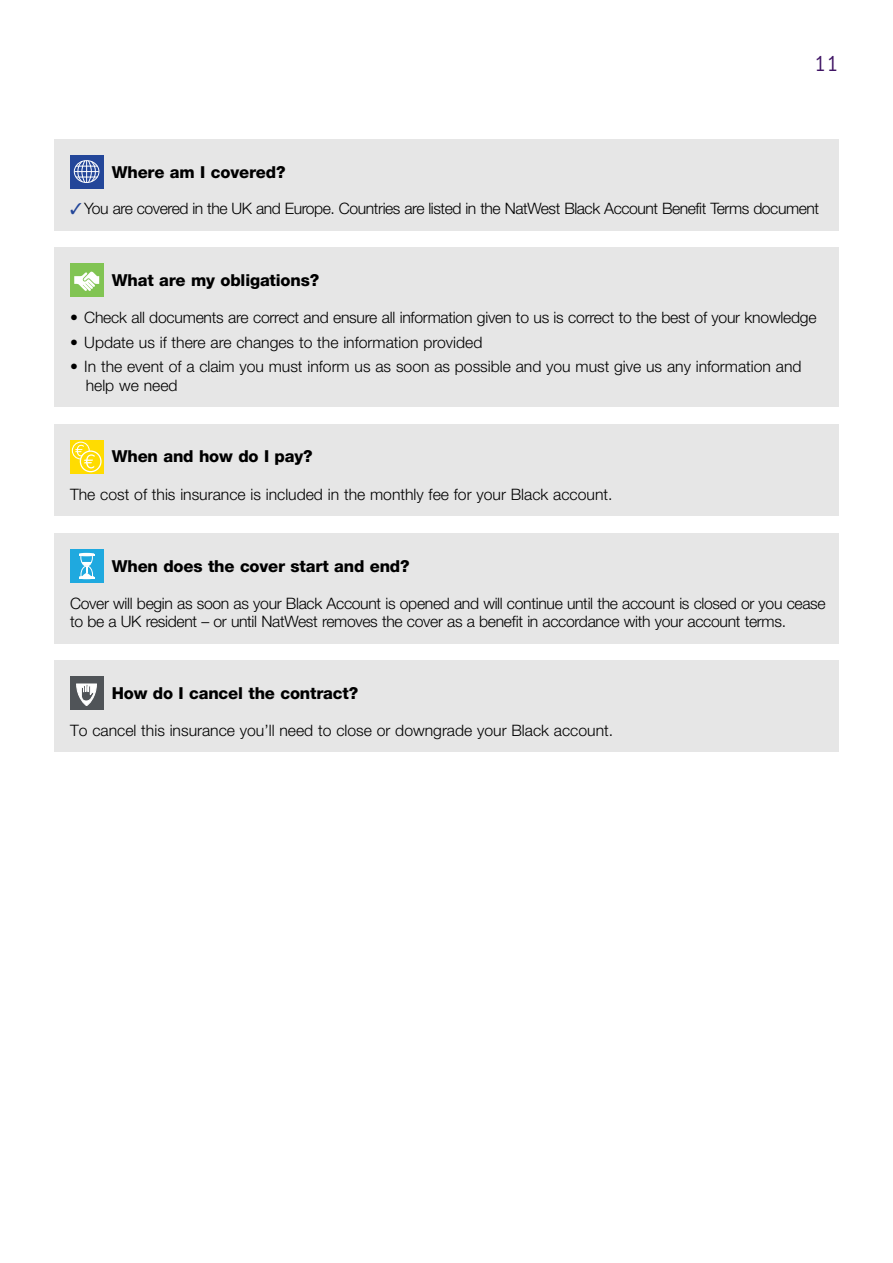
<style>
.page{position:relative;width:893px;height:1263px;background:#fff}
.page>*{position:absolute;margin:0;border:0;box-sizing:border-box;transform-origin:0 0}
.t1{font:300 22.35px "RN House Sans";color:#3f1464}
.t2{font:800 16.5px "Helvetica Neue";letter-spacing:-.01em;color:#000}
.t3{font:300 15.75px/18.9px "Helvetica Neue";letter-spacing:-.015em;color:#000}
.s1{color:#234699}
</style>
<div class="page">
<div style="left:54px;top:139px;width:785px;height:91px;background:#e6e6e6"></div>
<div style="left:70px;top:155px;width:33px;height:33px;background:#234699"></div>
<svg style="left:73px;top:160px;width:27px;height:23px"></svg>
<div style="left:54px;top:247px;width:785px;height:160px;background:#e6e6e6"></div>
<div style="left:70px;top:263px;width:33px;height:34px;background:#81c453"></div>
<svg style="left:74px;top:271px;width:25px;height:20px"></svg>
<div style="left:54px;top:424px;width:785px;height:92px;background:#e6e6e6"></div>
<div style="left:70px;top:440px;width:33px;height:33px;background:#ffdc01"></div>
<svg style="left:72px;top:442px;width:17px;height:17px"></svg>
<div style="left:72px;top:442px;width:18px;height:17px;border:1px solid #fff;border-radius:50%"></div>
<svg style="left:80px;top:451px;width:21px;height:21px"></svg>
<div style="left:80px;top:450px;width:22px;height:22px;border:1px solid #fff;border-radius:50%"></div>
<svg style="left:75px;top:445px;width:20px;height:23px"></svg>
<div style="left:54px;top:533px;width:785px;height:110px;background:#e6e6e6"></div>
<div style="left:70px;top:549px;width:33px;height:33px;background:#1fa9df"></div>
<svg style="left:79px;top:553px;width:15px;height:26px"></svg>
<div style="left:54px;top:660px;width:785px;height:92px;background:#e6e6e6"></div>
<div style="left:70px;top:676px;width:33px;height:34px;background:#505458"></div>
<svg style="left:76px;top:683px;width:21px;height:23px"></svg>
<p class="t2" style="left:112px;top:162px;width:175px">Where am I covered?</p>
<h1 class="t1" style="left:814px;top:49px;width:26px">11</h1>
<p class="t3" style="left:70px;top:199px;width:750px"><span class="s1">✓</span> You are covered in the UK and Europe. Countries are listed in the NatWest Black Account Benefit Terms document</p>
<p class="t2" style="left:112px;top:271px;width:209px">What are my obligations?</p>
<p class="t3" style="left:70px;top:308px;width:748px">• Check all documents are correct and ensure all information given to us is correct to the best of your knowledge</p>
<p class="t3" style="left:70px;top:332px;width:414px">• Update us if there are changes to the information provided</p>
<p class="t3" style="left:86px;top:357px;width:717px;text-indent:-16px">• In the event of a claim you must inform us as soon as possible and you must give us any information and help we need</p>
<p class="t2" style="left:112px;top:446px;width:202px">When and how do I pay?</p>
<p class="t3" style="left:70px;top:484px;width:544px">The cost of this insurance is included in the monthly fee for your Black account.</p>
<p class="t2" style="left:112px;top:556px;width:299px">When does the cover start and end?</p>
<p class="t3" style="left:70px;top:593px;width:757px">Cover will begin as soon as your Black Account is opened and will continue until the account is closed or you cease to be a UK resident – or until NatWest removes the cover as a benefit in accordance with your account terms.</p>
<p class="t2" style="left:112px;top:684px;width:248px">How do I cancel the contract?</p>
<p class="t3" style="left:70px;top:721px;width:545px">To cancel this insurance you’ll need to close or downgrade your Black account.</p>
</div>
